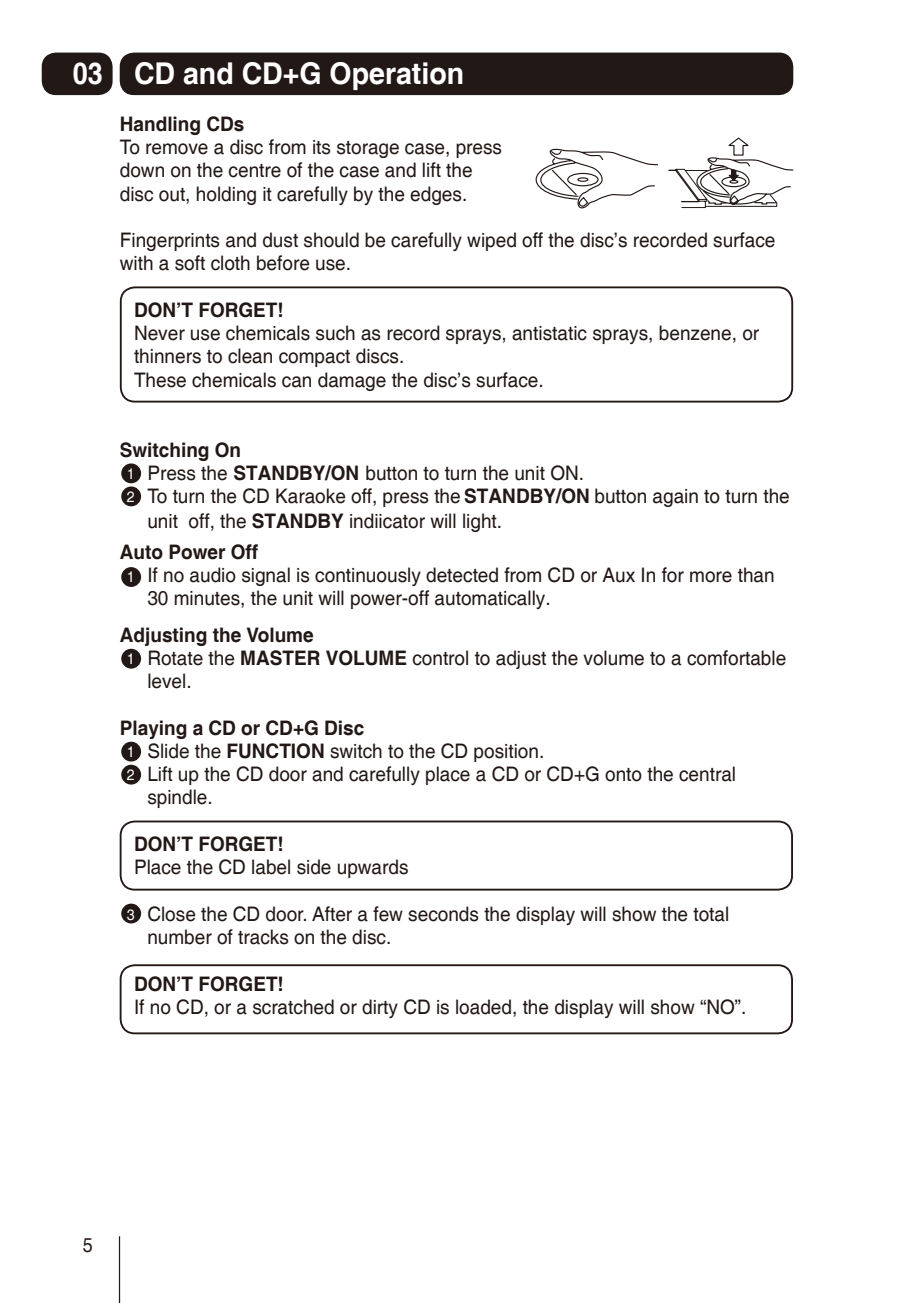
<style>
.page{position:relative;width:913px;height:1303px;background:#fff}
.page>*{position:absolute;margin:0;border:0;box-sizing:border-box;transform-origin:0 0}
.t1{font:700 30px "Helvetica";color:#fff;scale:.95 1}
.t2{font:700 30px "Helvetica";color:#fff;scale:.9 1}
.t3{font:20px/23.2px "Helvetica";color:#221815;scale:.95 1}
.t4{font:700 20px "Helvetica";color:#221815;scale:.95 1}
.t5{font:20px "Helvetica";color:#221815;scale:.9 1}
.t6{font:15px "Helvetica";color:#fff;scale:.95 1}
.s1{font-size:15px;color:#fff}
.s2{font-weight:700}
</style>
<div class="page">
<hr style="left:119px;top:1236px;width:1px;height:67px;background:#221815">
<div style="left:120px;top:53px;width:673px;height:42px;background:#221815;border-radius:14px"></div>
<div style="left:42px;top:53px;width:71px;height:42px;background:#221815;border-radius:14px"></div>
<div style="left:121px;top:903px;width:20px;height:20px;background:#221815;border-radius:50%"></div>
<div style="left:121px;top:765px;width:20px;height:19px;background:#221815;border-radius:50%"></div>
<div style="left:121px;top:741px;width:20px;height:20px;background:#221815;border-radius:50%"></div>
<div style="left:121px;top:649px;width:20px;height:19px;background:#221815;border-radius:50%"></div>
<div style="left:121px;top:486px;width:20px;height:20px;background:#221815;border-radius:50%"></div>
<div style="left:121px;top:463px;width:20px;height:20px;background:#221815;border-radius:50%"></div>
<div style="left:121px;top:567px;width:20px;height:20px;background:#221815;border-radius:50%"></div>
<div style="left:120px;top:286px;width:673px;height:116px;border:2px solid #221815;border-radius:14px"></div>
<div style="left:120px;top:820px;width:673px;height:70px;border:2px solid #221815;border-radius:14px"></div>
<div style="left:120px;top:964px;width:673px;height:70px;border:2px solid #221815;border-radius:14px"></div>
<svg style="left:536px;top:138px;width:257px;height:70px"></svg>
<h1 class="t2" style="left:73px;top:55px;width:35px">03</h1>
<h1 class="t1" style="left:134px;top:55px;width:349px">CD and CD+G Operation</h1>
<p class="t4" style="left:120px;top:112px;width:133px">Handling CDs</p>
<p class="t3" style="left:120px;top:136px;width:404px">To remove a disc from its storage case, press down on the centre of the case and lift the disc out, holding it carefully by the edges.</p>
<p class="t3" style="left:120px;top:229px;width:692px">Fingerprints and dust should be carefully wiped off the disc’s recorded surface with a soft cloth before use.</p>
<p class="t4" style="left:134px;top:298px;width:159px">DON’T FORGET!</p>
<p class="t3" style="left:134px;top:322px;width:660px">Never use chemicals such as record sprays, antistatic sprays, benzene, or thinners to clean compact discs.<br>These chemicals can damage the disc’s surface.</p>
<p class="t4" style="left:120px;top:437px;width:129px">Switching On</p>
<p class="t3" style="left:127px;top:462px;width:483px"><span class="s1">1</span> Press the <span class="s2">STANDBY/ON</span> button to turn the unit ON.</p>
<p class="t6" style="left:127px;top:488px;width:10px">2</p>
<p class="t3" style="left:147px;top:484px;width:678px;line-height:25px">To turn the CD Karaoke off, press the <span class="s2">STANDBY/ON</span> button again to turn the unit off, the <span class="s2">STANDBY</span> indiicator will light.</p>
<p class="t4" style="left:120px;top:540px;width:147px">Auto Power Off</p>
<p class="t6" style="left:127px;top:568px;width:10px">1</p>
<p class="t3" style="left:147px;top:565px;width:662px">If no audio signal is continuously detected from CD or Aux In for more than<br>30 minutes, the unit will power-off automatically.</p>
<p class="t4" style="left:120px;top:622px;width:206px">Adjusting the Volume</p>
<p class="t3" style="left:127px;top:647px;width:695px"><span class="s1">1</span> Rotate the <span class="s2">MASTER VOLUME</span> control to adjust the volume to a comfortable</p>
<p class="t3" style="left:147px;top:670px;width:48px">level.</p>
<p class="t4" style="left:120px;top:715px;width:259px">Playing a CD or CD+G Disc</p>
<p class="t3" style="left:127px;top:740px;width:441px"><span class="s1">1</span> Slide the <span class="s2">FUNCTION</span> switch to the CD position.</p>
<p class="t3" style="left:127px;top:763px;width:643px"><span class="s1">2</span> Lift up the CD door and carefully place a CD or CD+G onto the central</p>
<p class="t3" style="left:147px;top:786px;width:70px">spindle.</p>
<p class="t4" style="left:134px;top:831px;width:159px">DON’T FORGET!</p>
<p class="t3" style="left:134px;top:856px;width:290px">Place the CD label side upwards</p>
<p class="t3" style="left:147px;top:903px;width:614px;text-indent:-20px"><span class="s1">3</span> Close the CD door. After a few seconds the display will show the total number of tracks on the disc.</p>
<p class="t4" style="left:134px;top:971px;width:159px">DON’T FORGET!</p>
<p class="t3" style="left:134px;top:996px;width:646px">If no CD, or a scratched or dirty CD is loaded, the display will show “NO”.</p>
<p class="t5" style="left:83px;top:1233px;width:13px">5</p>
</div>
